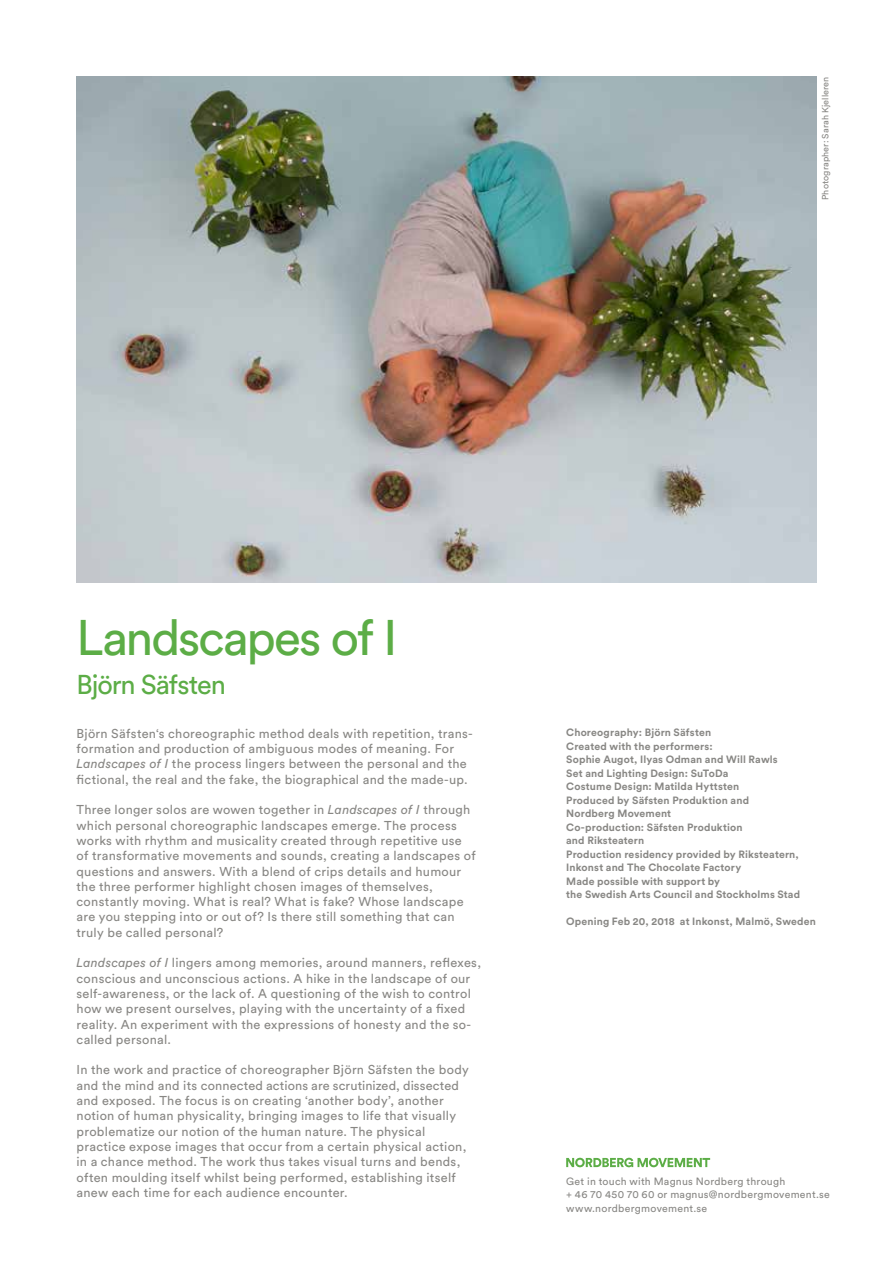
<style>
.page{position:relative;width:893px;height:1263px;background:#fff}
.page>*{position:absolute;margin:0;border:0;box-sizing:border-box;transform-origin:0 0}
.t1{font:49.5px "Circular Std";letter-spacing:-.045em;color:#5cad46}
.t2{font:27px "Circular Std";letter-spacing:-.04em;color:#5cad46}
.t3{font:12.75px/15.3px "Circular Std";letter-spacing:.02em;color:#888784}
.t4{font:700 10.5px/13.5px "Circular Std";letter-spacing:.015em;color:#888784}
.t5{font:10.5px/13.5px "Circular Std";letter-spacing:.025em;color:#888784}
.t6{font:9px "Circular Std";letter-spacing:.01em;color:#888784}
.s1{font-family:"Circular Std Book Italic"}
</style>
<div class="page">
<img style="left:77px;top:77px;width:739px;height:506px">
<svg style="left:566px;top:1158px;width:144px;height:9px"></svg>
<p class="t6" style="left:820px;top:200px;width:125px;rotate:-90deg">Photographer: Sarah Kjelleren</p>
<h1 class="t1" style="left:77px;top:607px;width:322px">Landscapes of I</h1>
<h2 class="t2" style="left:77px;top:668px;width:151px">Björn Säfsten</h2>
<p class="t3" style="left:77px;top:725px;width:398px">Björn Säfsten‘s choreographic method deals with repetition, trans&shy;formation and production of ambiguous modes of meaning. For <span class="s1">Landscapes of I</span> the process lingers between the personal and the fictional, the real and the fake, the biographical and the made-up.</p>
<p class="t3" style="left:77px;top:802px;width:401px">Three longer solos are wowen together in <span class="s1">Landscapes of I</span> through which personal choreographic landscapes emerge. The process works with rhythm and musicality created through repetitive use of transformative movements and sounds, creating a landscapes of questions and answers. With a blend of crips details and humour the three performer highlight chosen images of themselves, constantly moving. What is real? What is fake? Whose landscape are you stepping into or out of? Is there still something that can truly be called personal?</p>
<p class="t3" style="left:77px;top:955px;width:406px"><span class="s1">Landscapes of I</span> lingers among memories, around manners, reflexes, conscious and unconscious actions. A hike in the landscape of our self-awareness, or the lack of. A questioning of the wish to control how we present ourselves, playing with the uncertainty of a fixed reality. An experiment with the expressions of honesty and the so&shy;called personal.</p>
<p class="t3" style="left:77px;top:1062px;width:394px">In the work and practice of choreographer Björn Säfsten the body and the mind and its connected actions are scrutinized, dissected and exposed. The focus is on creating ‘another body’, another notion of human physicality, bringing images to life that visually problematize our notion of the human nature. The physical practice expose images that occur from a certain physical action, in a chance method. The work thus takes visual turns and bends, often moulding itself whilst being performed, establishing itself anew each time for each audience encounter.</p>
<p class="t4" style="left:566px;top:725px;width:236px">Choreography: Björn Säfsten<br>Created with the performers:<br>Sophie Augot, Ilyas Odman and Will Rawls<br>Set and Lighting Design: SuToDa<br>Costume Design: Matilda Hyttsten<br>Produced by Säfsten Produktion and Nordberg Movement<br>Co-production: Säfsten Produktion<br>and Riksteatern<br>Production residency provided by Riksteatern, Inkonst and The Chocolate Factory<br>Made possible with support by<br>the Swedish Arts Council and Stockholms Stad</p>
<p class="t4" style="left:566px;top:914px;width:251px">Opening Feb 20, 2018 at Inkonst, Malmö, Sweden</p>
<p class="t5" style="left:566px;top:1174px;width:265px">Get in touch with Magnus Nordberg through<br>+ 46 70 450 70 60 or magnus@nordbergmovement.se www.nordbergmovement.se</p>
</div>
